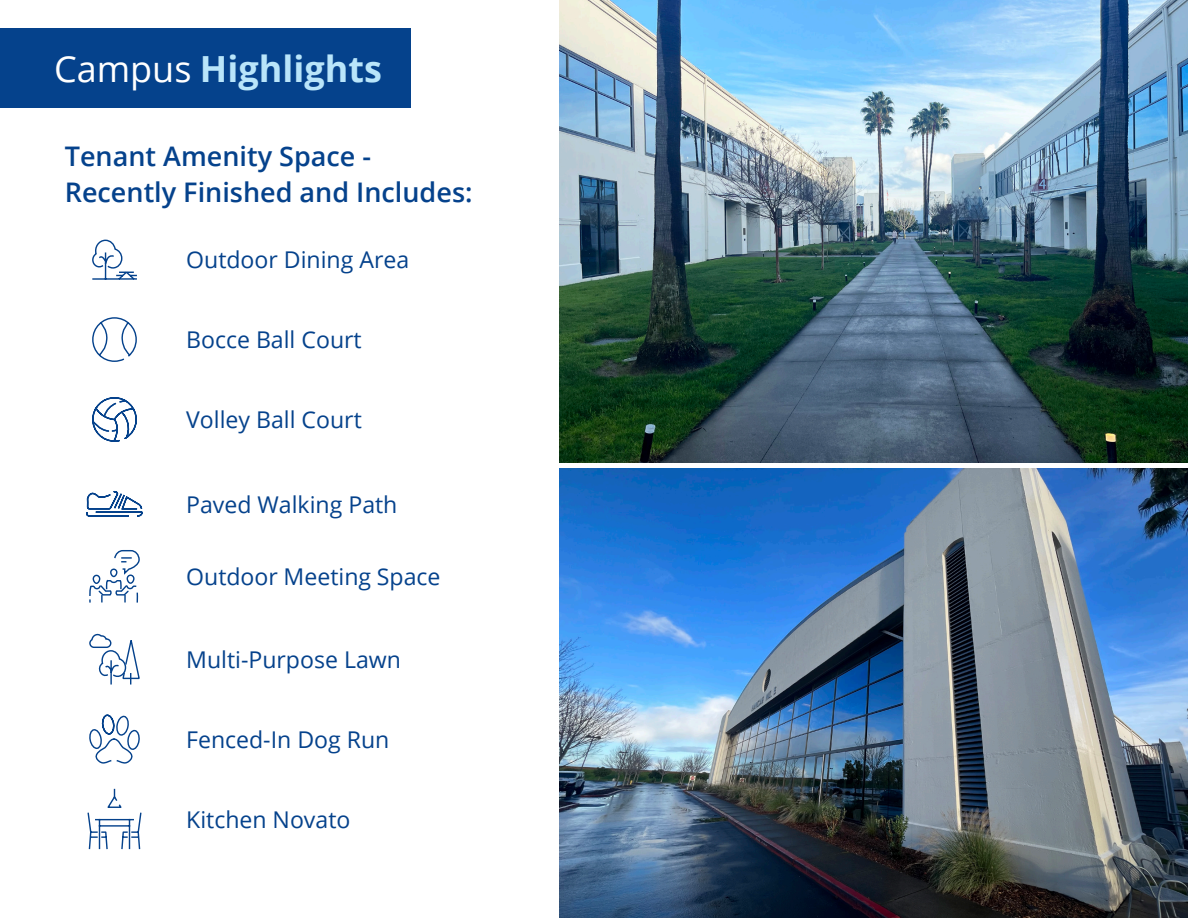
<style>
.page{position:relative;width:1188px;height:918px;background:#fff}
.page>*{position:absolute;margin:0;border:0;box-sizing:border-box;transform-origin:0 0}
.t1{font:700 36px "Open Sans";color:#b9e5fa}
.t2{font:600 27px/36px "Open Sans";color:#05428c}
.t3{font:23.1px "Open Sans";color:#05428c}
.s1{font-weight:400;color:#fff}
</style>
<div class="page">
<img style="left:560px;top:0;width:628px;height:462px">
<img style="left:560px;top:469px;width:628px;height:449px">
<div style="left:0;top:28px;width:410px;height:80px;background:#05428c"></div>
<svg style="left:92px;top:239px;width:45px;height:41px"></svg>
<svg style="left:92px;top:317px;width:45px;height:45px"></svg>
<svg style="left:92px;top:397px;width:45px;height:45px"></svg>
<svg style="left:86px;top:491px;width:57px;height:26px"></svg>
<svg style="left:87px;top:788px;width:55px;height:62px"></svg>
<svg style="left:89px;top:550px;width:51px;height:53px"></svg>
<div style="left:110px;top:569px;width:8px;height:8px;border:1px solid #05428c;border-radius:50%"></div>
<svg style="left:89px;top:633px;width:51px;height:52px"></svg>
<svg style="left:89px;top:714px;width:51px;height:50px"></svg>
<p class="t1" style="left:54px;top:43px;width:329px"><span class="s1">Campus</span> Highlights</p>
<p class="t2" style="left:65px;top:138px;width:409px">Tenant Amenity Space -<br>Recently Finished and Includes:</p>
<p class="t3" style="left:186px;top:244px;width:225px">Outdoor Dining Area</p>
<p class="t3" style="left:186px;top:324px;width:177px">Bocce Ball Court</p>
<p class="t3" style="left:186px;top:404px;width:177px">Volley Ball Court</p>
<p class="t3" style="left:186px;top:489px;width:213px">Paved Walking Path</p>
<p class="t3" style="left:186px;top:561px;width:256px">Outdoor Meeting Space</p>
<p class="t3" style="left:186px;top:644px;width:216px">Multi-Purpose Lawn</p>
<p class="t3" style="left:186px;top:724px;width:205px">Fenced-In Dog Run</p>
<p class="t3" style="left:186px;top:804px;width:166px">Kitchen Novato</p>
</div>
